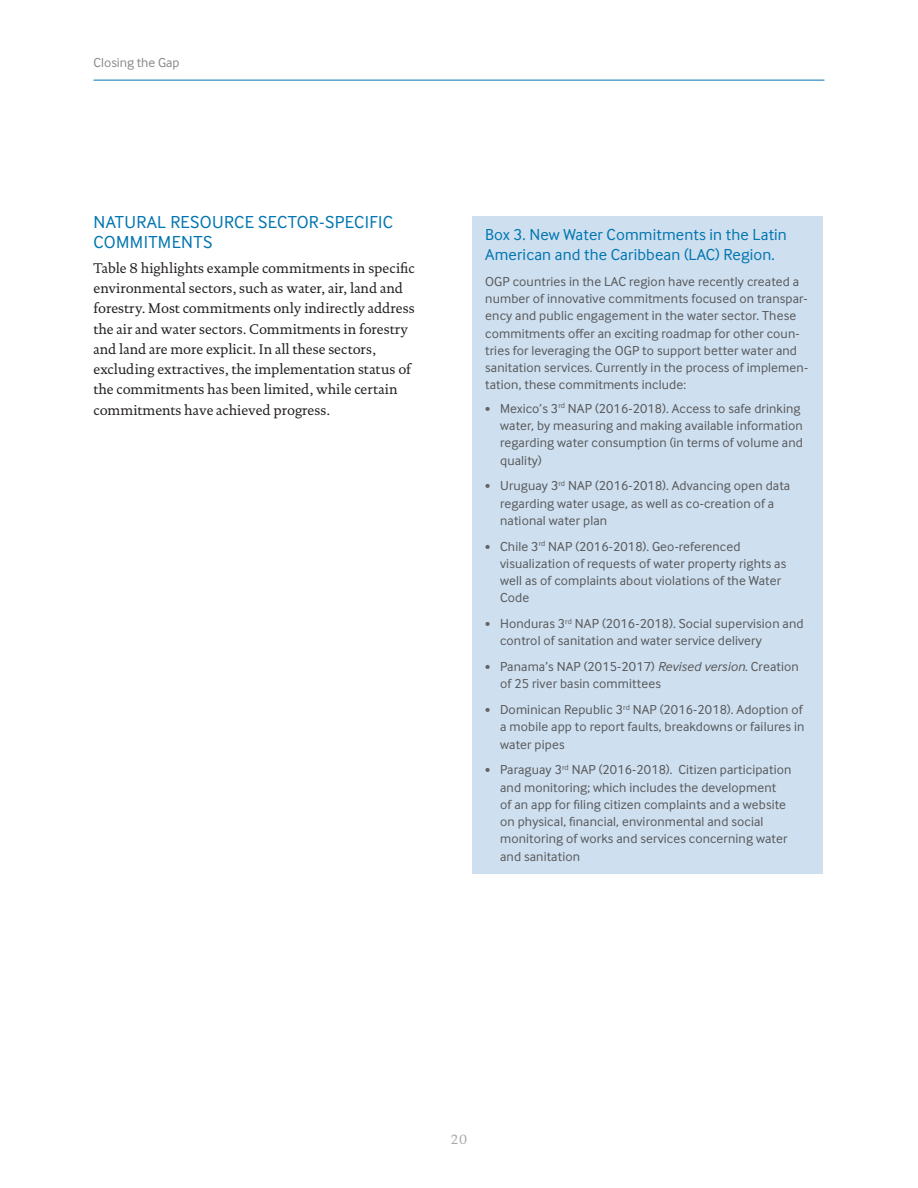
<style>
.page{position:relative;width:918px;height:1188px;background:#fff}
.page>*{position:absolute;margin:0;border:0;box-sizing:border-box;transform-origin:0 0}
.t1{font:18px/20.2px "Inter Face";letter-spacing:.02em;color:#0075b0}
.t2{font:16.5px/20.2px "Inter Face";letter-spacing:.01em;color:#0075b0}
.t3{font:14.25px/20.2px "DTL Documenta T";color:#231f20}
.t4{font:13.5px/17.2px "Inter Face";letter-spacing:.01em;color:#57585a}
.t5{font:13.5px "Inter Face";color:#87898c}
.t6{font:13.5px "DTL Documenta T";color:#a8a9ad}
.s1{font-size:10.5px;color:#636366}
.s2{font-style:italic}
</style>
<div class="page">
<hr style="left:94px;top:80px;width:730px;height:1px;background:#0075b0">
<div style="left:472px;top:216px;width:351px;height:657px;background:#cedfef"></div>
<p class="t5" style="left:94px;top:55px;width:87px">Closing the Gap</p>
<h1 class="t1" style="left:94px;top:212px;width:301px">NATURAL RESOURCE SECTOR-SPECIFIC<br>COMMITMENTS</h1>
<p class="t3" style="left:94px;top:258px;width:323px">Table 8 highlights example commitments in specific environmental sectors, such as water, air, land and forestry. Most commitments only indirectly address the air and water sectors. Commitments in forestry and land are more explicit. In all these sectors, excluding extractives, the implementation status of the commitments has been limited, while certain commitments have achieved progress.</p>
<p class="t2" style="left:485px;top:224px;width:303px">Box 3. New Water Commitments in the Latin<br>American and the Caribbean (LAC) Region.</p>
<p class="t4" style="left:485px;top:273px;width:324px">OGP countries in the LAC region have recently created a number of innovative commitments focused on transpar&shy;ency and public engagement in the water sector. These commitments offer an exciting roadmap for other coun&shy;tries for leveraging the OGP to support better water and sanitation services. Currently in the process of implemen&shy;tation, these commitments include:</p>
<p class="t4" style="left:500px;top:400px;width:304px;text-indent:-15px"><span class="s1">•</span> Mexico’s 3<sup>rd</sup> NAP (2016-2018). Access to safe drinking water, by measuring and making available information regarding water consumption (in terms of volume and quality)</p>
<p class="t4" style="left:500px;top:477px;width:292px;text-indent:-15px"><span class="s1">•</span> Uruguay 3<sup>rd</sup> NAP (2016-2018). Advancing open data regarding water usage, as well as co-creation of a national water plan</p>
<p class="t4" style="left:500px;top:537px;width:288px;text-indent:-15px"><span class="s1">•</span> Chile 3<sup>rd</sup> NAP (2016-2018). Geo-referenced visualization of requests of water property rights as well as of complaints about violations of the Water Code</p>
<p class="t4" style="left:500px;top:615px;width:305px;text-indent:-15px"><span class="s1">•</span> Honduras 3<sup>rd</sup> NAP (2016-2018). Social supervision and control of sanitation and water service delivery</p>
<p class="t4" style="left:500px;top:658px;width:300px;text-indent:-15px"><span class="s1">•</span> Panama’s NAP (2015-2017) <span class="s2">Revised version</span>. Creation of 25 river basin committees</p>
<p class="t4" style="left:500px;top:701px;width:306px;text-align:justify;text-indent:-15px"><span class="s1">•</span> Dominican Republic 3<sup>rd</sup> NAP (2016-2018). Adoption of a mobile app to report faults, breakdowns or failures in water pipes</p>
<p class="t4" style="left:500px;top:761px;width:293px;text-indent:-15px"><span class="s1">•</span> Paraguay 3<sup>rd</sup> NAP (2016-2018). Citizen participation and monitoring; which includes the development<br>of an app for filing citizen complaints and a website on physical, financial, environmental and social monitoring of works and services concerning water and sanitation</p>
<p class="t6" style="left:451px;top:1131px;width:18px">20</p>
</div>
